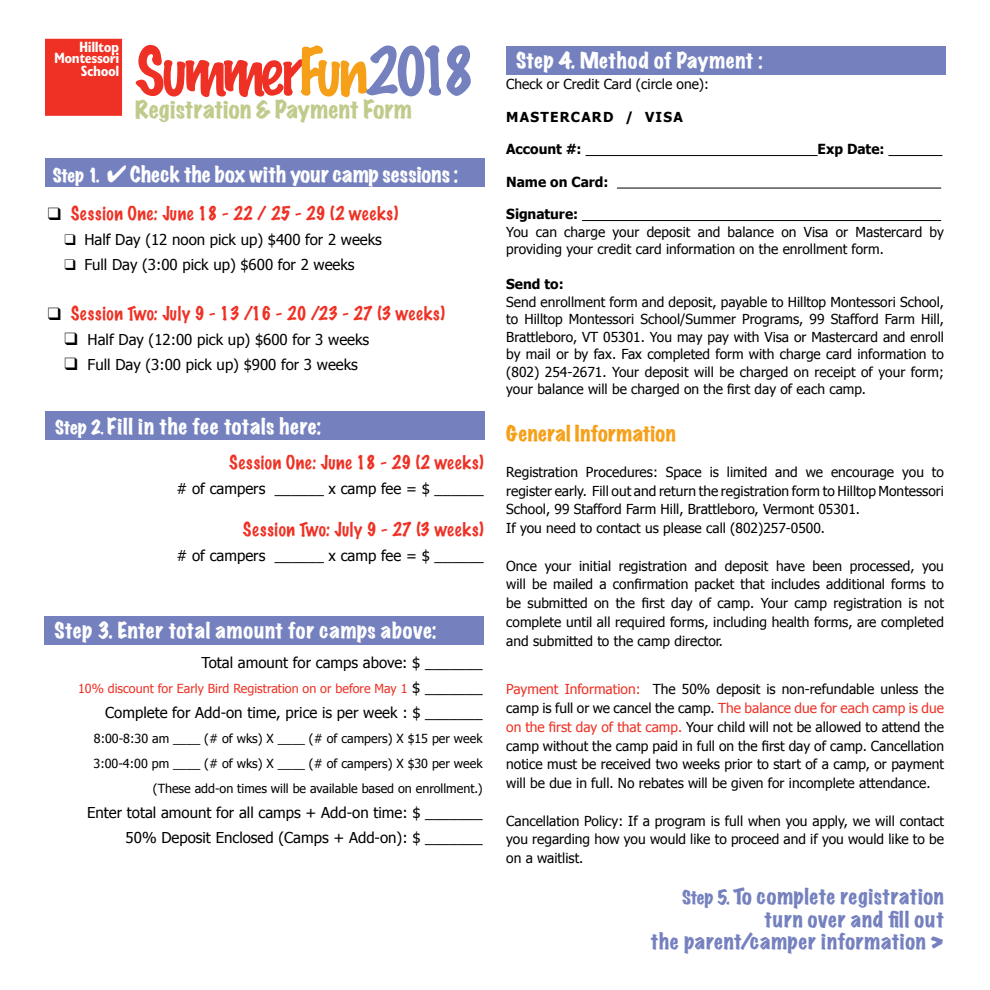
<style>
.page{position:relative;width:990px;height:990px;background:#fff}
.page>*{position:absolute;margin:0;border:0;box-sizing:border-box;transform-origin:0 0}
.t1{font:100 60px "Marker Felt";letter-spacing:-.08em;color:#ee3124}
.t2{font:expanded 22.5px "Marker Felt";letter-spacing:.01em;color:#bfcb8b}
.t3{font:expanded 20px/22.5px "Marker Felt";letter-spacing:.035em;color:#7581bf;text-align:right}
.t4{font:expanded 20px "Marker Felt";letter-spacing:.035em;color:#fff}
.t5{font:expanded 20px "Marker Felt";letter-spacing:.015em;color:#fff}
.t6{font:expanded 20px "Marker Felt";letter-spacing:.015em;color:#f6a01a}
.t7{font:100 17.5px "Marker Felt";letter-spacing:.035em;color:#ee3124}
.t8{font:15px/25px "Tahoma";color:#000;text-align:right}
.t9{font:700 condensed 15px/11.9px "Gill Sans Std";letter-spacing:-.03em;color:#fff;text-align:right}
.t10{font:700 13.88px "Tahoma";letter-spacing:-.005em;color:#000}
.t11{font:13.75px/18.8px "Tahoma";color:#000;text-align:justify}
.t12{font:700 13.75px "Tahoma";letter-spacing:.09em;color:#000}
.t13{font:12.5px/25px "Tahoma";color:#000;text-align:right}
.t14{font:12.5px "Tahoma";color:#ee3124}
.s1{color:#f6a01a}
.s2{color:#7581bf}
.s3{font-size:17.5px}
.s4{color:#000}
.s5{font-size:15px}
.s6{font-size:15px;color:#000}
.s7{color:#ee3124}
.s8{font-size:28.75px}
</style>
<div class="page">
<div style="left:45px;top:159px;width:440px;height:28px;background:#7581bf"></div>
<div style="left:45px;top:412px;width:440px;height:28px;background:#7581bf"></div>
<div style="left:46px;top:39px;width:75px;height:76px;background:#ee3124"></div>
<div style="left:45px;top:39px;width:77px;height:77px;border:1px solid #ee3124"></div>
<div style="left:44px;top:616px;width:440px;height:28px;background:#7581bf"></div>
<hr style="left:586px;top:155px;width:232px;height:1px;background:#000">
<hr style="left:888px;top:155px;width:54px;height:1px;background:#000">
<hr style="left:617px;top:188px;width:324px;height:1px;background:#000">
<hr style="left:582px;top:220px;width:359px;height:1px;background:#000">
<div style="left:506px;top:46px;width:439px;height:28px;background:#7581bf"></div>
<p class="t9" style="left:54px;top:41px;width:67px">Hilltop<br>Montessori<br>School</p>
<h1 class="t1" style="left:135px;top:24px;width:343px">Summer<span class="s1">Fun</span><span class="s2">2018</span></h1>
<h2 class="t2" style="left:135px;top:92px;width:278px">Registration &amp; Payment Form</h2>
<h3 class="t5" style="left:53px;top:158px;width:407px"><span class="s3">Step 1.</span> ✔Check the box with your camp sessions :</h3>
<p class="t7" style="left:48px;top:199px;width:352px"><span class="s4">❑</span> Session One: June 18 - 22 / 25 - 29 (2 weeks)</p>
<p class="t8" style="left:65px;top:226px;width:319px">❑ Half Day (12 noon pick up) $400 for 2 weeks</p>
<p class="t8" style="left:65px;top:251px;width:292px">❑ Full Day (3:00 pick up) $600 for 2 weeks</p>
<p class="t7" style="left:48px;top:299px;width:399px"><span class="s4">❑</span> Session Two: July 9 - 13 /16 - 20 /23 - 27 (3 weeks)</p>
<p class="t8" style="left:65px;top:326px;width:306px">❑ Half Day (12:00 pick up) $600 for 3 weeks</p>
<p class="t8" style="left:65px;top:351px;width:295px">❑ Full Day (3:00 pick up) $900 for 3 weeks</p>
<h3 class="t4" style="left:55px;top:410px;width:267px"><span class="s3">Step 2</span><span class="s5">.</span> Fill in the fee totals here:</h3>
<p class="t7" style="left:229px;top:449px;width:256px">Session One: June 18 - 29 (2 weeks)</p>
<p class="t8" style="left:176px;top:476px;width:309px"># of campers ______ x camp fee = $ ______</p>
<p class="t7" style="left:243px;top:515px;width:242px">Session Two: July 9 - 27 (3 weeks)</p>
<p class="t8" style="left:176px;top:542px;width:309px"># of campers ______ x camp fee = $ ______</p>
<h3 class="t4" style="left:54px;top:615px;width:383px">Step 3. Enter total amount for camps above:</h3>
<p class="t8" style="left:201px;top:649px;width:283px">Total amount for camps above: $ _______</p>
<p class="t14" style="left:78px;top:680px;width:406px">10% discount for Early Bird Registration on or before May 1 <span class="s6">$ _______</span></p>
<p class="t8" style="left:105px;top:699px;width:379px">Complete for Add-on time, price is per week : $ _______</p>
<p class="t13" style="left:94px;top:725px;width:391px">8:00-8:30 am ____ (# of wks) X ____ (# of campers) X $15 per week<br>3:00-4:00 pm ____ (# of wks) X ____ (# of campers) X $30 per week (These add-on times will be available based on enrollment.)</p>
<p class="t8" style="left:87px;top:799px;width:397px">Enter total amount for all camps + Add-on time: $ _______<br>50% Deposit Enclosed (Camps + Add-on): $ _______</p>
<h3 class="t5" style="left:516px;top:45px;width:248px">Step 4. Method of Payment :</h3>
<p class="t11" style="left:506px;top:74px;width:204px">Check or Credit Card (circle one):</p>
<p class="t12" style="left:506px;top:107px;width:178px">MASTERCARD / VISA</p>
<p class="t10" style="left:506px;top:140px;width:77px">Account #:</p>
<p class="t10" style="left:818px;top:140px;width:68px">Exp Date:</p>
<p class="t10" style="left:506px;top:172px;width:104px">Name on Card:</p>
<p class="t10" style="left:506px;top:205px;width:73px">Signature:</p>
<p class="t11" style="left:506px;top:223px;width:439px;line-height:17.5px">You can charge your deposit and balance on Visa or Mastercard by providing your credit card information on the enrollment form.</p>
<p class="t12" style="left:506px;top:275px;width:59px">Send to:</p>
<p class="t11" style="left:506px;top:293px;width:439px;line-height:17.5px">Send enrollment form and deposit, payable to Hilltop Montessori School, to Hilltop Montessori School/Summer Programs, 99 Stafford Farm Hill, Brattleboro, VT 05301. You may pay with Visa or Mastercard and enroll by mail or by fax. Fax completed form with charge card information to (802) 254-2671. Your deposit will be charged on receipt of your form; your balance will be charged on the first day of each camp.</p>
<h3 class="t6" style="left:506px;top:417px;width:171px">General Information</h3>
<p class="t11" style="left:506px;top:462px;width:439px;text-align:left">Registration Procedures: Space is limited and we encourage you to register early. Fill out and return the registration form to Hilltop Montessori School, 99 Stafford Farm Hill, Brattleboro, Vermont 05301.<br>If you need to contact us please call (802)257-0500.</p>
<p class="t11" style="left:506px;top:556px;width:439px">Once your initial registration and deposit have been processed, you will be mailed a confirmation packet that includes additional forms to be submitted on the first day of camp. Your camp registration is not complete until all required forms, including health forms, are completed and submitted to the camp director.</p>
<p class="t11" style="left:506px;top:679px;width:439px"><span class="s7">Payment Information:</span> The 50% deposit is non-refundable unless the camp is full or we cancel the camp. <span class="s7">The balance due for each camp is due on the first day of that camp.</span> Your child will not be allowed to attend the camp without the camp paid in full on the first day of camp. Cancellation notice must be received two weeks prior to start of a camp, or payment will be due in full. No rebates will be given for incomplete attendance.</p>
<p class="t11" style="left:506px;top:811px;width:439px">Cancellation Policy: If a program is full when you apply, we will contact you regarding how you would like to proceed and if you would like to be on a waitlist.</p>
<h3 class="t3" style="left:650px;top:885px;width:295px"><span class="s3">Step 5.</span> To complete registration turn over and fill out<br>the parent/camper information <span class="s8">&gt;</span></h3>
</div>
